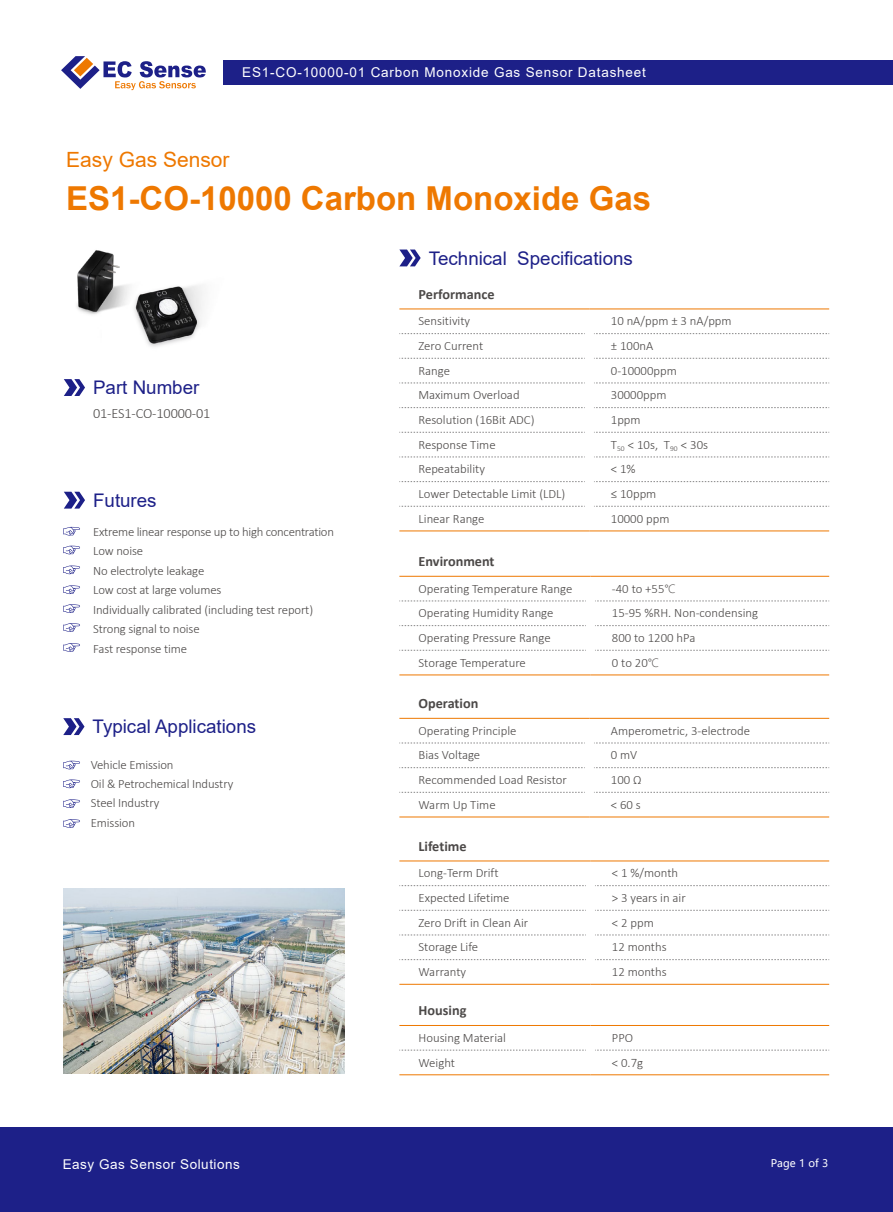
<style>
.page{position:relative;width:893px;height:1212px;background:#fff}
.page>*{position:absolute;margin:0;border:0;box-sizing:border-box;transform-origin:0 0}
.t1{font:700 33px "Arial";color:#ee7800}
.t2{font:21px "Arial";color:#ee7800}
.t3{font:18.75px "Arial";color:#1d2088}
.t4{font:700 14.25px "Calibri";color:#4c4948}
.t5{font:300 14.25px "Calibri";letter-spacing:-.01em;color:#4c4948}
.t6{font:13.5px "Arial";letter-spacing:.06em;color:#fff}
.t7{font:13.5px "Arial";letter-spacing:.04em;color:#fff}
.t8{font:300 12.75px/19.5px "Calibri";color:#4c4948}
.t9{font:10.5px "Microsoft Ya Hei";color:#fff}
.s1{font-family:"Microsoft Ya Hei UI Light";font-weight:400;font-size:11.25px}
</style>
<div class="page">
<div style="left:224px;top:60px;width:669px;height:24px;background:#1d2088"></div>
<svg style="left:61px;top:56px;width:145px;height:34px"></svg>
<div style="left:0;top:1127px;width:893px;height:85px;background:#1d2088"></div>
<svg style="left:63px;top:718px;width:22px;height:17px"></svg>
<svg style="left:64px;top:379px;width:21px;height:17px"></svg>
<svg style="left:63px;top:761px;width:17px;height:8px"></svg>
<svg style="left:63px;top:779px;width:17px;height:9px"></svg>
<svg style="left:63px;top:799px;width:17px;height:9px"></svg>
<svg style="left:63px;top:819px;width:17px;height:9px"></svg>
<img style="left:77px;top:250px;width:126px;height:97px">
<svg style="left:399px;top:249px;width:22px;height:17px"></svg>
<svg style="left:399px;top:333px;width:186px;height:1px"></svg>
<svg style="left:594px;top:333px;width:235px;height:1px"></svg>
<svg style="left:399px;top:358px;width:186px;height:1px"></svg>
<svg style="left:594px;top:358px;width:235px;height:1px"></svg>
<svg style="left:399px;top:383px;width:186px;height:1px"></svg>
<svg style="left:594px;top:383px;width:235px;height:1px"></svg>
<svg style="left:399px;top:407px;width:186px;height:1px"></svg>
<svg style="left:594px;top:407px;width:235px;height:1px"></svg>
<svg style="left:399px;top:432px;width:186px;height:1px"></svg>
<svg style="left:594px;top:432px;width:235px;height:1px"></svg>
<svg style="left:399px;top:457px;width:186px;height:1px"></svg>
<svg style="left:594px;top:457px;width:235px;height:1px"></svg>
<svg style="left:399px;top:481px;width:186px;height:1px"></svg>
<svg style="left:594px;top:481px;width:235px;height:1px"></svg>
<svg style="left:399px;top:506px;width:186px;height:1px"></svg>
<svg style="left:594px;top:506px;width:235px;height:1px"></svg>
<hr style="left:399px;top:530px;width:190px;height:1px;background:#ee7800">
<hr style="left:589px;top:530px;width:240px;height:1px;background:#ee7800">
<hr style="left:399px;top:309px;width:190px;height:1px;background:#ee7800">
<hr style="left:589px;top:309px;width:240px;height:1px;background:#ee7800">
<svg style="left:399px;top:743px;width:186px;height:1px"></svg>
<svg style="left:594px;top:743px;width:235px;height:1px"></svg>
<svg style="left:399px;top:767px;width:186px;height:1px"></svg>
<svg style="left:594px;top:767px;width:235px;height:1px"></svg>
<svg style="left:399px;top:792px;width:186px;height:1px"></svg>
<svg style="left:594px;top:792px;width:235px;height:1px"></svg>
<hr style="left:399px;top:816px;width:190px;height:1px;background:#ee7800">
<hr style="left:589px;top:816px;width:240px;height:1px;background:#ee7800">
<hr style="left:399px;top:718px;width:190px;height:1px;background:#ee7800">
<hr style="left:589px;top:718px;width:240px;height:1px;background:#ee7800">
<svg style="left:399px;top:601px;width:187px;height:1px"></svg>
<svg style="left:595px;top:601px;width:234px;height:1px"></svg>
<svg style="left:399px;top:625px;width:187px;height:1px"></svg>
<svg style="left:595px;top:625px;width:234px;height:1px"></svg>
<svg style="left:399px;top:650px;width:187px;height:1px"></svg>
<svg style="left:595px;top:650px;width:234px;height:1px"></svg>
<hr style="left:399px;top:674px;width:191px;height:1px;background:#ee7800">
<hr style="left:590px;top:674px;width:239px;height:1px;background:#ee7800">
<hr style="left:399px;top:576px;width:191px;height:1px;background:#ee7800">
<hr style="left:590px;top:576px;width:239px;height:1px;background:#ee7800">
<svg style="left:399px;top:885px;width:187px;height:1px"></svg>
<svg style="left:595px;top:885px;width:234px;height:1px"></svg>
<svg style="left:399px;top:910px;width:187px;height:1px"></svg>
<svg style="left:595px;top:910px;width:234px;height:1px"></svg>
<svg style="left:399px;top:935px;width:187px;height:1px"></svg>
<svg style="left:595px;top:935px;width:234px;height:1px"></svg>
<svg style="left:399px;top:959px;width:187px;height:1px"></svg>
<svg style="left:595px;top:959px;width:234px;height:1px"></svg>
<hr style="left:399px;top:984px;width:191px;height:1px;background:#ee7800">
<hr style="left:590px;top:984px;width:239px;height:1px;background:#ee7800">
<hr style="left:399px;top:860px;width:191px;height:1px;background:#ee7800">
<hr style="left:590px;top:860px;width:239px;height:1px;background:#ee7800">
<svg style="left:399px;top:1050px;width:187px;height:1px"></svg>
<svg style="left:595px;top:1050px;width:234px;height:1px"></svg>
<hr style="left:399px;top:1074px;width:191px;height:1px;background:#ee7800">
<hr style="left:590px;top:1074px;width:239px;height:1px;background:#ee7800">
<hr style="left:399px;top:1025px;width:191px;height:1px;background:#ee7800">
<hr style="left:590px;top:1025px;width:239px;height:1px;background:#ee7800">
<img style="left:64px;top:888px;width:280px;height:186px">
<svg style="left:64px;top:492px;width:21px;height:17px"></svg>
<svg style="left:63px;top:527px;width:17px;height:8px"></svg>
<svg style="left:63px;top:546px;width:17px;height:8px"></svg>
<svg style="left:63px;top:565px;width:17px;height:9px"></svg>
<svg style="left:63px;top:585px;width:17px;height:9px"></svg>
<svg style="left:63px;top:604px;width:17px;height:9px"></svg>
<svg style="left:63px;top:623px;width:17px;height:9px"></svg>
<svg style="left:63px;top:643px;width:17px;height:9px"></svg>
<p class="t6" style="left:242px;top:63px;width:405px">ES1-CO-10000-01 Carbon Monoxide Gas Sensor Datasheet</p>
<h2 class="t2" style="left:66px;top:145px;width:165px">Easy Gas Sensor</h2>
<h1 class="t1" style="left:66px;top:175px;width:586px">ES1-CO-10000 Carbon Monoxide Gas</h1>
<h3 class="t3" style="left:93px;top:375px;width:108px">Part Number</h3>
<p class="t5" style="left:93px;top:404px;width:119px">01-ES1-CO-10000-01</p>
<h3 class="t3" style="left:93px;top:487px;width:65px">Futures</h3>
<p class="t8" style="left:93px;top:521px;width:242px">Extreme linear response up to high concentration<br>Low noise<br>No electrolyte leakage<br>Low cost at large volumes<br>Individually calibrated (including test report)<br>Strong signal to noise<br>Fast response time</p>
<h3 class="t3" style="left:93px;top:714px;width:165px">Typical Applications</h3>
<p class="t8" style="left:91px;top:754px;width:144px">Vehicle Emission<br>Oil &amp; Petrochemical Industry<br>Steel Industry<br>Emission</p>
<h3 class="t3" style="left:429px;top:245px;width:206px">Technical Specifications</h3>
<p class="t4" style="left:418px;top:284px;width:78px">Performance</p>
<p class="t8" style="left:418px;top:311px;width:53px">Sensitivity</p>
<p class="t8" style="left:611px;top:311px;width:122px">10 nA/ppm ± 3 nA/ppm</p>
<p class="t8" style="left:418px;top:336px;width:66px">Zero Current</p>
<p class="t8" style="left:611px;top:336px;width:44px">± 100nA</p>
<p class="t8" style="left:418px;top:360px;width:33px">Range</p>
<p class="t8" style="left:611px;top:360px;width:68px">0-10000ppm</p>
<p class="t8" style="left:418px;top:385px;width:103px">Maximum Overload</p>
<p class="t8" style="left:611px;top:385px;width:57px">30000ppm</p>
<p class="t8" style="left:418px;top:410px;width:118px">Resolution (16Bit ADC)</p>
<p class="t8" style="left:611px;top:410px;width:31px">1ppm</p>
<p class="t8" style="left:418px;top:434px;width:79px">Response Time</p>
<p class="t8" style="left:611px;top:434px;width:99px">T<sub>50</sub> &lt; 10s, T<sub>90</sub> &lt; 30s</p>
<p class="t8" style="left:418px;top:459px;width:68px">Repeatability</p>
<p class="t8" style="left:611px;top:459px;width:26px">&lt; 1%</p>
<p class="t8" style="left:418px;top:484px;width:148px">Lower Detectable Limit (LDL)</p>
<p class="t8" style="left:611px;top:484px;width:47px">≤ 10ppm</p>
<p class="t8" style="left:418px;top:508px;width:67px">Linear Range</p>
<p class="t8" style="left:611px;top:508px;width:60px">10000 ppm</p>
<p class="t4" style="left:418px;top:551px;width:78px">Environment</p>
<p class="t8" style="left:418px;top:578px;width:155px">Operating Temperature Range</p>
<p class="t8" style="left:612px;top:578px;width:65px">-40 to +55<span class="s1">℃</span></p>
<p class="t8" style="left:418px;top:603px;width:136px">Operating Humidity Range</p>
<p class="t8" style="left:612px;top:603px;width:148px">15-95 %RH. Non-condensing</p>
<p class="t8" style="left:418px;top:628px;width:134px">Operating Pressure Range</p>
<p class="t8" style="left:612px;top:628px;width:85px">800 to 1200 hPa</p>
<p class="t8" style="left:418px;top:652px;width:109px">Storage Temperature</p>
<p class="t8" style="left:612px;top:652px;width:49px">0 to 20<span class="s1">℃</span></p>
<p class="t4" style="left:418px;top:693px;width:61px">Operation</p>
<p class="t8" style="left:418px;top:720px;width:99px">Operating Principle</p>
<p class="t8" style="left:611px;top:720px;width:141px">Amperometric, 3-electrode</p>
<p class="t8" style="left:418px;top:745px;width:63px">Bias Voltage</p>
<p class="t8" style="left:611px;top:745px;width:28px">0 mV</p>
<p class="t8" style="left:418px;top:770px;width:150px">Recommended Load Resistor</p>
<p class="t8" style="left:611px;top:770px;width:32px">100 Ω</p>
<p class="t8" style="left:418px;top:794px;width:79px">Warm Up Time</p>
<p class="t8" style="left:611px;top:794px;width:31px">&lt; 60 s</p>
<p class="t4" style="left:418px;top:836px;width:50px">Lifetime</p>
<p class="t8" style="left:418px;top:863px;width:82px">Long-Term Drift</p>
<p class="t8" style="left:612px;top:863px;width:68px">&lt; 1 %/month</p>
<p class="t8" style="left:418px;top:888px;width:93px">Expected Lifetime</p>
<p class="t8" style="left:612px;top:888px;width:75px">&gt; 3 years in air</p>
<p class="t8" style="left:418px;top:912px;width:111px">Zero Drift in Clean Air</p>
<p class="t8" style="left:612px;top:912px;width:43px">&lt; 2 ppm</p>
<p class="t8" style="left:418px;top:937px;width:61px">Storage Life</p>
<p class="t8" style="left:612px;top:937px;width:56px">12 months</p>
<p class="t8" style="left:418px;top:962px;width:49px">Warranty</p>
<p class="t8" style="left:612px;top:962px;width:56px">12 months</p>
<p class="t4" style="left:418px;top:1000px;width:49px">Housing</p>
<p class="t8" style="left:418px;top:1028px;width:89px">Housing Material</p>
<p class="t8" style="left:612px;top:1028px;width:23px">PPO</p>
<p class="t8" style="left:418px;top:1052px;width:38px">Weight</p>
<p class="t8" style="left:612px;top:1052px;width:33px">&lt; 0.7g</p>
<p class="t7" style="left:63px;top:1155px;width:179px">Easy Gas Sensor Solutions</p>
<p class="t9" style="left:771px;top:1156px;width:59px">Page 1 of 3</p>
</div>
